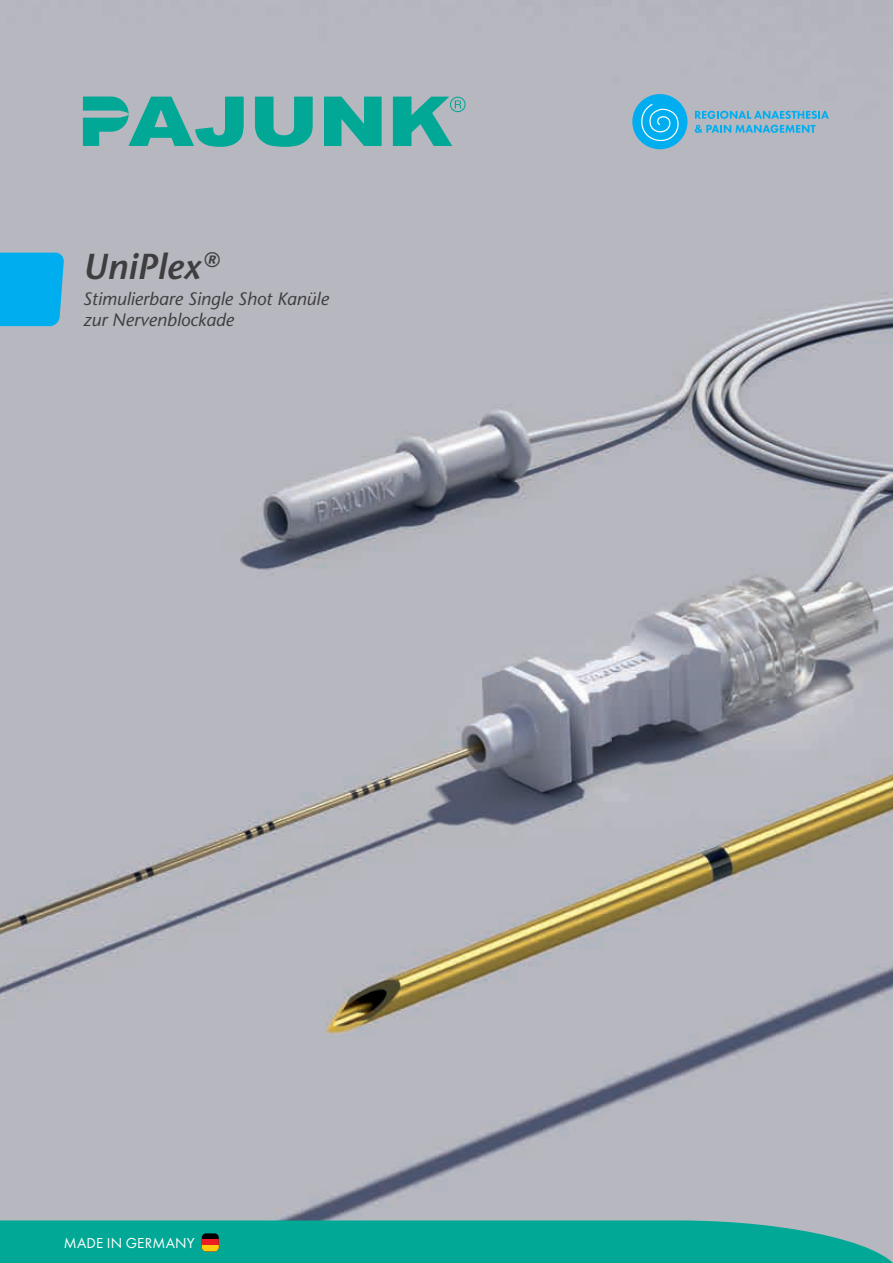
<style>
.page{position:relative;width:893px;height:1263px;background:#fff}
.page>*{position:absolute;margin:0;border:0;box-sizing:border-box;transform-origin:0 0}
.t1{font:italic 600 36px "Stone Sans Std";color:#3e3e3f}
.t2{font:italic 500 18px/21px "Stone Sans Std";color:#3e3e3f}
.t3{font:15px "Futura PT";letter-spacing:.01em;color:#fff}
</style>
<div class="page">
<img style="left:0;top:0;width:893px;height:1220px">
<div style="left:632px;top:94px;width:55px;height:55px;background:#00aeef;border-radius:50%"></div>
<svg style="left:641px;top:104px;width:38px;height:37px"></svg>
<svg style="left:695px;top:111px;width:134px;height:8px"></svg>
<svg style="left:695px;top:125px;width:121px;height:8px"></svg>
<div style="left:0;top:253px;width:64px;height:73px;background:#00aeef"></div>
<svg style="left:0;top:1220px;width:893px;height:43px;background:#0da897"></svg>
<div style="left:202px;top:1239px;width:17px;height:12px;background:#ee1d23"></div>
<div style="left:202px;top:1245px;width:17px;height:6px;background:#feca0a"></div>
<svg style="left:255px;top:97px;width:58px;height:50px;background:#3dada3"></svg>
<svg style="left:324px;top:97px;width:58px;height:49px;background:#28ab9e"></svg>
<svg style="left:393px;top:97px;width:73px;height:49px;background:#51aea7"></svg>
<svg style="left:83px;top:97px;width:161px;height:50px;background:#51aea7"></svg>
<h1 class="t1" style="left:83px;top:245px;width:138px">UniPlex<sup>®</sup></h1>
<p class="t2" style="left:83px;top:288px;width:247px">Stimulierbare Single Shot Kanüle zur Nervenblockade</p>
<p class="t3" style="left:64px;top:1234px;width:132px">MADE IN GERMANY</p>
</div>
